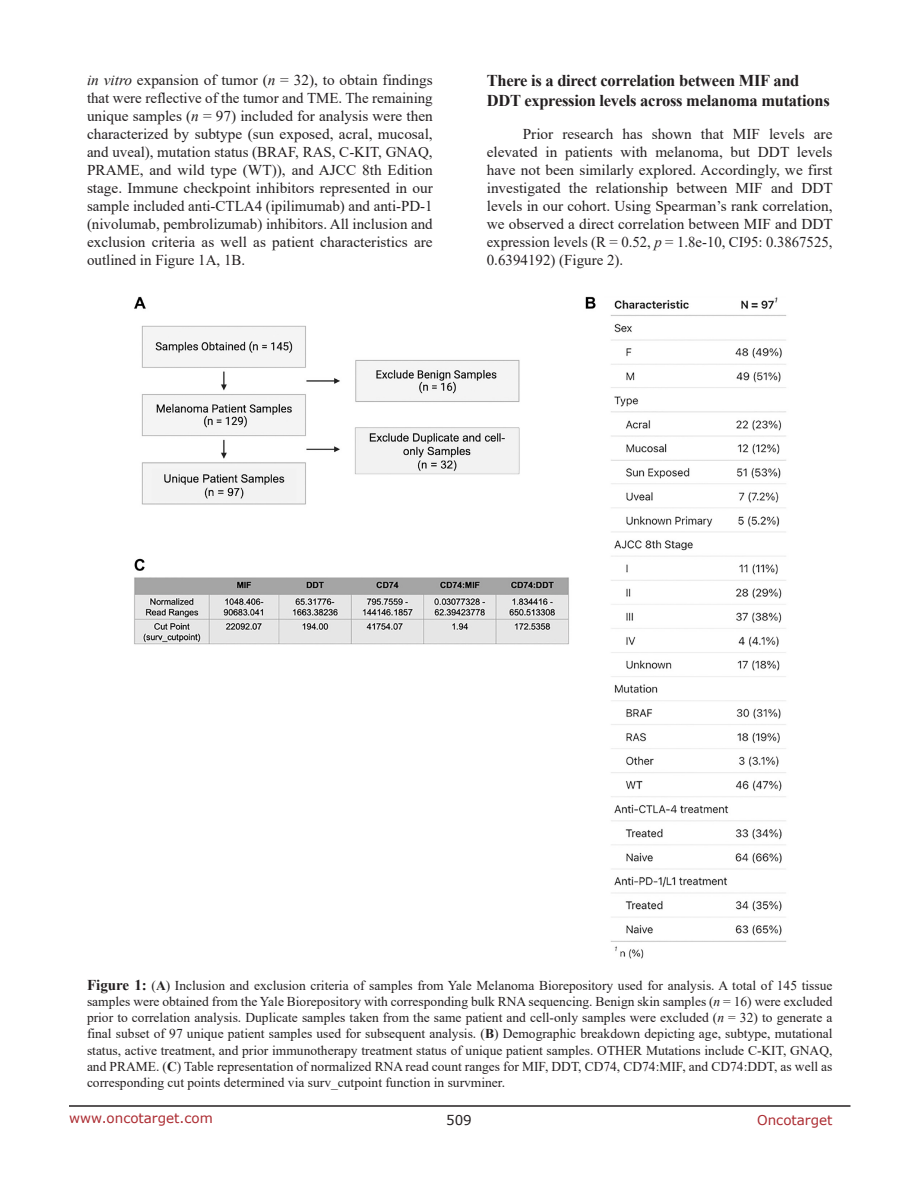
<style>
.page{position:relative;width:918px;height:1188px;background:#fff}
.page>*{position:absolute;margin:0;border:0;box-sizing:border-box;transform-origin:0 0}
.SubHeading_middle{font:700 16.5px/19.8px "Times New Roman";letter-spacing:-.015em;color:#231f20}
.BodyText{font:15px/18px "Times New Roman";color:#231f20;text-align:justify}
.FigureText{font:13.5px/16.2px "Times New Roman";color:#231f20;text-align:justify}
.t1{font:13.5px "Verdana";color:#ac2b31}
.t2{font:13.5px "Verdana";color:#231f20}
.s1{font-style:italic}
.s2{font-weight:700;font-size:15px}
.s3{font-weight:700}
</style>
<div class="page">
<hr style="left:69px;top:1105px;width:781px;height:2px;background:#231f20">
<img style="left:134px;top:296px;width:653px;height:663px">
<p class="BodyText" style="left:87px;top:71px;width:347px"><span class="s1">in vitro</span> expansion of tumor (<span class="s1">n</span> = 32), to obtain findings that were reflective of the tumor and TME. The remaining unique samples (<span class="s1">n</span> = 97) included for analysis were then characterized by subtype (sun exposed, acral, mucosal, and uveal), mutation status (BRAF, RAS, C-KIT, GNAQ, PRAME, and wild type (WT)), and AJCC 8th Edition stage. Immune checkpoint inhibitors represented in our sample included anti-CTLA4 (ipilimumab) and anti-PD-1 (nivolumab, pembrolizumab) inhibitors. All inclusion and exclusion criteria as well as patient characteristics are outlined in Figure 1A, 1B.</p>
<p class="SubHeading_middle" style="left:487px;top:70px;width:345px">There is a direct correlation between MIF and<br>DDT expression levels across melanoma mutations</p>
<p class="BodyText" style="left:487px;top:124px;width:348px;text-indent:36px">Prior research has shown that MIF levels are elevated in patients with melanoma, but DDT levels have not been similarly explored. Accordingly, we first investigated the relationship between MIF and DDT levels in our cohort. Using Spearman’s rank correlation, we observed a direct correlation between MIF and DDT expression levels (R = 0.52, <span class="s1">p</span> = 1.8e-10, CI95: 0.3867525, 0.6394192) (Figure 2).</p>
<p class="FigureText" style="left:87px;top:977px;width:747px"><span class="s2">Figure 1:</span> (<span class="s3">A</span>) Inclusion and exclusion criteria of samples from Yale Melanoma Biorepository used for analysis. A total of 145 tissue samples were obtained from the Yale Biorepository with corresponding bulk RNA sequencing. Benign skin samples (<span class="s1">n</span> = 16) were excluded prior to correlation analysis. Duplicate samples taken from the same patient and cell-only samples were excluded (<span class="s1">n</span> = 32) to generate a final subset of 97 unique patient samples used for subsequent analysis. (<span class="s3">B</span>) Demographic breakdown depicting age, subtype, mutational status, active treatment, and prior immunotherapy treatment status of unique patient samples. OTHER Mutations include C-KIT, GNAQ, and PRAME. (<span class="s3">C</span>) Table representation of normalized RNA read count ranges for MIF, DDT, CD74, CD74:MIF, and CD74:DDT, as well as corresponding cut points determined via surv_cutpoint function in survminer.</p>
<p class="t1" style="left:69px;top:1109px;width:145px">www.oncotarget.com</p>
<p class="t2" style="left:446px;top:1111px;width:27px">509</p>
<p class="t1" style="left:757px;top:1111px;width:77px">Oncotarget</p>
</div>
